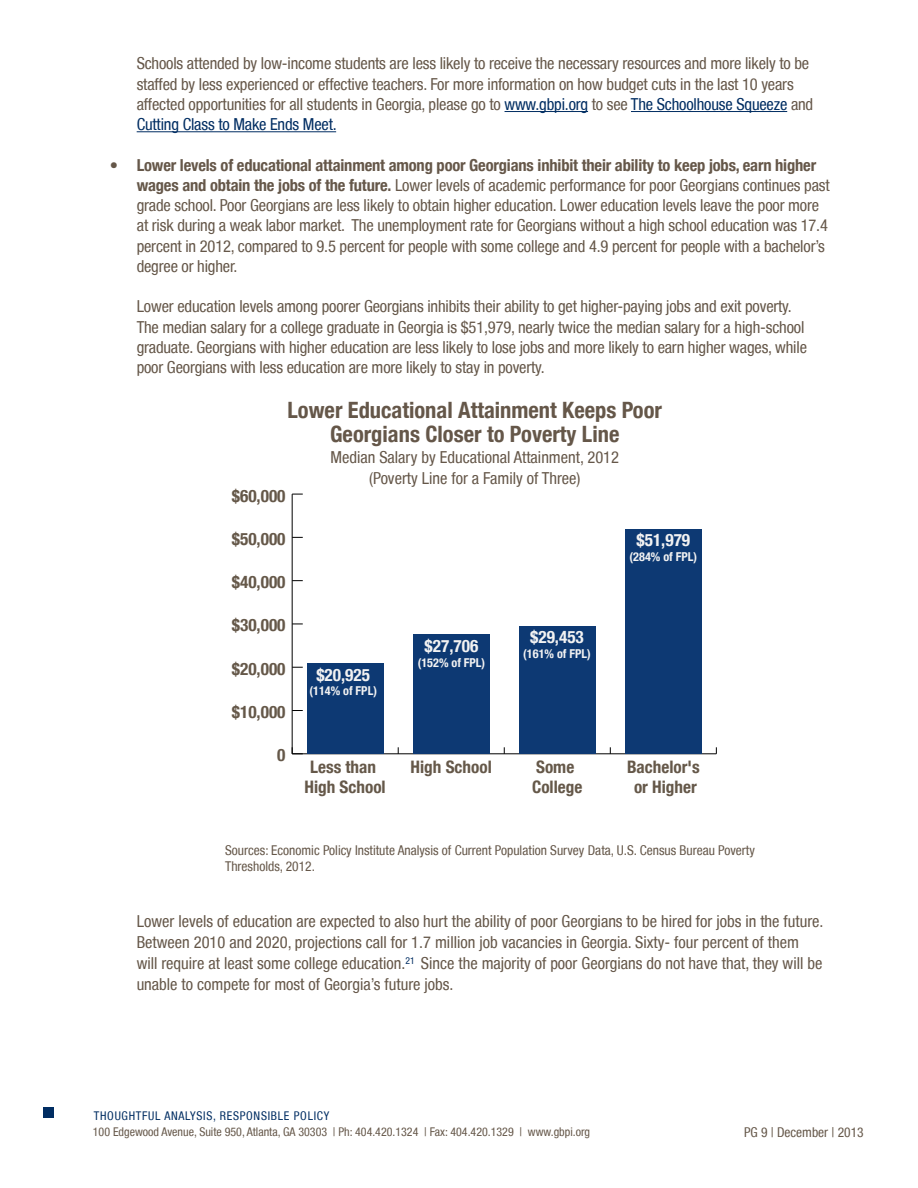
<style>
.page{position:relative;width:918px;height:1188px;background:#fff}
.page>*{position:absolute;margin:0;border:0;box-sizing:border-box;transform-origin:0 0}
.t1{font:700 condensed 22.5px/24px "Helvetica Neue LT";color:#655749;text-align:center}
.t2{font:700 condensed 17.25px/20.7px "Helvetica Neue LT";color:#655849;text-align:center}
.t3{font:700 condensed 17.25px "Helvetica Neue LT";color:#f2f2f2}
.t4{font:condensed 16.5px/20.2px "Helvetica Neue LT";letter-spacing:-.01em;color:#655749}
.t5{font:condensed 13.5px/16.5px "Helvetica Neue LT";color:#655749}
.t6{font:700 condensed 12.3px "Helvetica Neue LT";color:#f2f2f2}
.t7{font:condensed 12px "Helvetica Neue LT";color:#655749}
.t8{font:condensed 12px "Helvetica Neue LT";letter-spacing:.06em;color:#002d62}
.s1{color:#002d62}
.s2{font-weight:700}
</style>
<div class="page">
<div style="left:43px;top:1107px;width:11px;height:11px;background:#002d62"></div>
<hr style="left:505px;top:111px;width:83px;height:1px;background:#002d62">
<hr style="left:631px;top:111px;width:156px;height:1px;background:#002d62">
<hr style="left:137px;top:131px;width:199px;height:1px;background:#002d62">
<hr style="left:292px;top:754px;width:424px;height:1px;background:#000">
<hr style="left:292px;top:494px;width:1px;height:260px;background:#000">
<svg style="left:292px;top:747px;width:11px;height:8px"></svg>
<div style="left:307px;top:663px;width:76px;height:91px;background:#0d3973"></div>
<div style="left:413px;top:634px;width:76px;height:120px;background:#0d3973"></div>
<div style="left:519px;top:626px;width:76px;height:128px;background:#0d3973"></div>
<div style="left:625px;top:529px;width:77px;height:225px;background:#0d3973"></div>
<p class="t4" style="left:137px;top:53px;width:678px">Schools attended by low-income students are less likely to receive the necessary resources and more likely to be staffed by less experienced or effective teachers. For more information on how budget cuts in the last 10 years affected opportunities for all students in Georgia, please go to <span class="s1">www.gbpi.org</span> to see <span class="s1">The Schoolhouse Squeeze</span> and <span class="s1">Cutting Class to Make Ends Meet.</span></p>
<p class="t4" style="left:137px;top:155px;width:695px;text-indent:-27px"><span class="s2">• Lower levels of educational attainment among poor Georgians inhibit their ability to keep jobs, earn higher wages and obtain the jobs of the future.</span> Lower levels of academic performance for poor Georgians continues past grade school. Poor Georgians are less likely to obtain higher education. Lower education levels leave the poor more at risk during a weak labor market. The unemployment rate for Georgians without a high school education was 17.4 percent in 2012, compared to 9.5 percent for people with some college and 4.9 percent for people with a bachelor’s degree or higher.</p>
<p class="t4" style="left:137px;top:296px;width:672px">Lower education levels among poorer Georgians inhibits their ability to get higher-paying jobs and exit poverty.<br>The median salary for a college graduate in Georgia is $51,979, nearly twice the median salary for a high-school graduate. Georgians with higher education are less likely to lose jobs and more likely to earn higher wages, while poor Georgians with less education are more likely to stay in poverty.</p>
<h1 class="t1" style="left:288px;top:398px;width:376px">Lower Educational Attainment Keeps Poor<br>Georgians Closer to Poverty Line</h1>
<p class="t4" style="left:330px;top:447px;width:290px;line-height:21px;text-align:center">Median Salary by Educational Attainment, 2012 (Poverty Line for a Family of Three)</p>
<p class="t2" style="left:232px;top:485px;width:55px">$60,000</p>
<p class="t2" style="left:232px;top:528px;width:55px">$50,000</p>
<p class="t2" style="left:232px;top:571px;width:55px">$40,000</p>
<p class="t2" style="left:232px;top:615px;width:55px">$30,000</p>
<p class="t2" style="left:232px;top:658px;width:55px">$20,000</p>
<p class="t2" style="left:232px;top:701px;width:55px">$10,000</p>
<p class="t2" style="left:277px;top:745px;width:10px">0</p>
<p class="t3" style="left:316px;top:664px;width:55px">$20,925</p>
<p class="t6" style="left:310px;top:683px;width:69px">(114% of FPL)</p>
<p class="t3" style="left:425px;top:635px;width:55px">$27,706</p>
<p class="t6" style="left:418px;top:655px;width:69px">(152% of FPL)</p>
<p class="t2" style="left:310px;top:756px;width:67px">Less than</p>
<p class="t2" style="left:411px;top:756px;width:83px">High School</p>
<p class="t2" style="left:305px;top:777px;width:83px">High School</p>
<p class="t3" style="left:530px;top:627px;width:55px">$29,453</p>
<p class="t6" style="left:523px;top:646px;width:69px">(161% of FPL)</p>
<p class="t2" style="left:532px;top:756px;width:52px;text-align:left">Some<br>College</p>
<p class="t3" style="left:637px;top:530px;width:55px">$51,979</p>
<p class="t6" style="left:630px;top:549px;width:69px">(284% of FPL)</p>
<p class="t2" style="left:627px;top:756px;width:74px">Bachelor's or Higher</p>
<p class="t5" style="left:225px;top:842px;width:531px">Sources: Economic Policy Institute Analysis of Current Population Survey Data, U.S. Census Bureau Poverty<br>Thresholds, 2012.</p>
<p class="t4" style="left:137px;top:911px;width:688px;line-height:21px">Lower levels of education are expected to also hurt the ability of poor Georgians to be hired for jobs in the future.<br>Between 2010 and 2020, projections call for 1.7 million job vacancies in Georgia. Sixty- four percent of them will require at least some college education.<sup>21</sup> Since the majority of poor Georgians do not have that, they will be unable to compete for most of Georgia’s future jobs.</p>
<p class="t8" style="left:94px;top:1109px;width:134px">Thoughtful analysis, resp</p>
<p class="t8" style="left:246px;top:1109px;width:85px">onsible policy</p>
<p class="t7" style="left:93px;top:1125px;width:499px">100 Edgewood Avenue, Suite 950, Atlanta, GA 30303 | Ph: 404.420.1324 | Fax: 404.420.1329 | www.gbpi.org</p>
<p class="t5" style="left:744px;top:1124px;width:121px">PG 9 | December | 2013</p>
</div>
